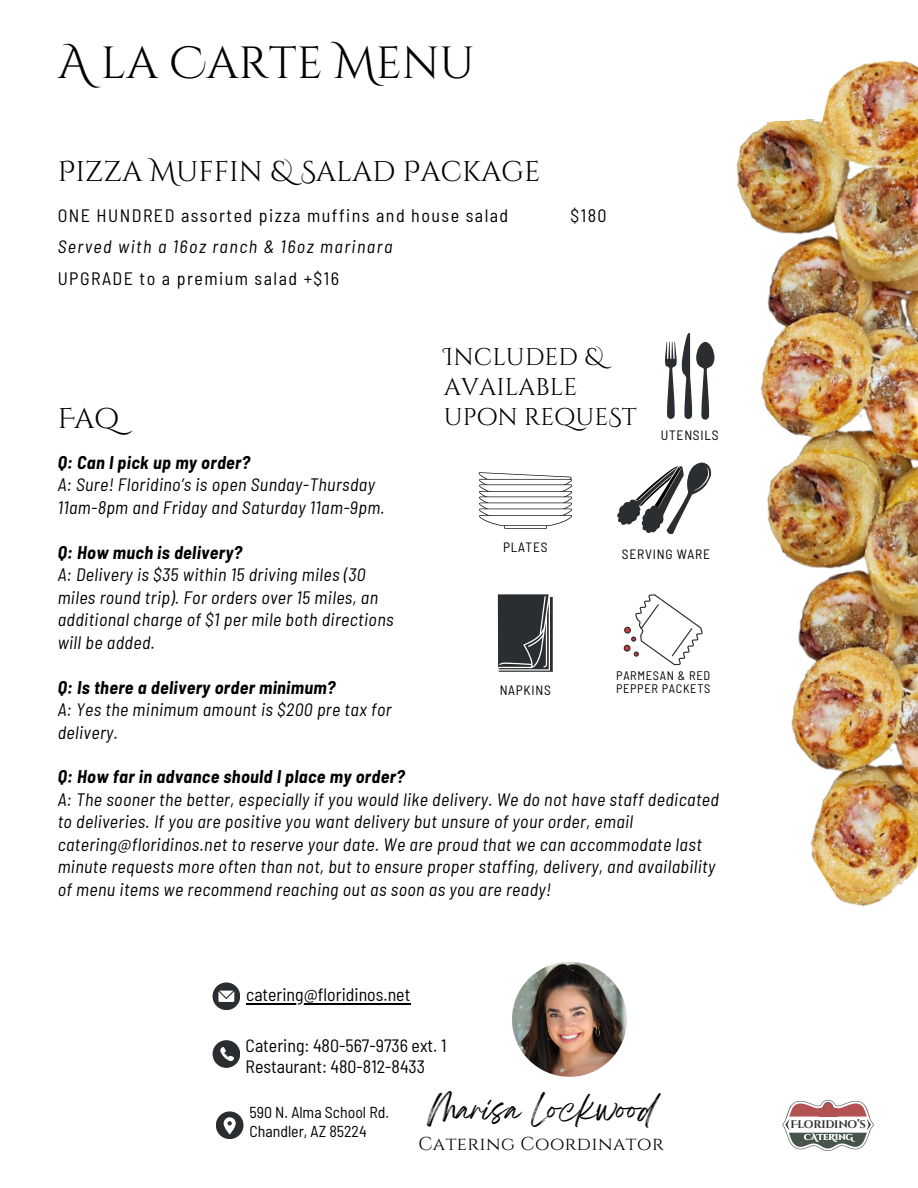
<style>
.page{position:relative;width:918px;height:1188px;background:#fff}
.page>*{position:absolute;margin:0;border:0;box-sizing:border-box;transform-origin:0 0}
.t1{font:45px "Cinzel Decorative";color:#000}
.t2{font:28.5px "Cinzel Decorative";color:#000}
.t3{font:27px "Breathing";color:#000}
.t4{font:24.15px/30.3px "Cinzel Decorative";letter-spacing:.005em;color:#000}
.t5{font:18.6px "Cinzel";letter-spacing:.02em;color:#000}
.t6{font:italic semi-condensed 18px/22.5px "Barlow";letter-spacing:.02em;color:#000}
.t7{font:italic 700 semi-condensed 18px "Barlow";letter-spacing:.02em;color:#000}
.t8{font:semi-condensed 18px "Barlow";letter-spacing:.08em;color:#000}
.t9{font:italic semi-condensed 18px "Barlow";letter-spacing:.08em;color:#000}
.t10{font:semi-condensed 17.85px "Barlow";color:#000}
.t11{font:semi-condensed 15.9px "Barlow";color:#000}
.t12{font:semi-condensed 13.5px "Barlow";letter-spacing:.055em;color:#000}
.t13{font:semi-condensed 12.45px/12.9px "Barlow";letter-spacing:.055em;color:#000}
.t14{font:700 11.1px "Cinzel Decorative";letter-spacing:-.02em;color:#000}
.t15{font:700 8.55px "Cinzel Decorative";letter-spacing:-.01em;color:#fff}
</style>
<div class="page">
<img style="left:689px;top:119px;width:229px;height:326px">
<img style="left:767px;top:445px;width:151px;height:212px">
<img style="left:791px;top:657px;width:127px;height:250px">
<img style="left:812px;top:60px;width:106px;height:154px">
<svg style="left:498px;top:594px;width:55px;height:78px;background:#474a4c"></svg>
<svg style="left:624px;top:594px;width:78px;height:71px"></svg>
<svg style="left:617px;top:462px;width:95px;height:72px"></svg>
<svg style="left:479px;top:472px;width:93px;height:56px"></svg>
<hr style="left:504px;top:525px;width:43px;height:3px;background:#000">
<svg style="left:665px;top:333px;width:49px;height:87px"></svg>
<img style="left:786px;top:1132px;width:84px;height:19px">
<svg style="left:794px;top:1133px;width:65px;height:9px"></svg>
<img style="left:791px;top:1100px;width:75px;height:17px">
<img style="left:866px;top:1107px;width:8px;height:26px">
<img style="left:782px;top:1105px;width:9px;height:28px">
<img style="left:820px;top:1109px;width:17px;height:7px">
<svg style="left:820px;top:1105px;width:16px;height:7px"></svg>
<div style="left:216px;top:1111px;width:28px;height:28px;background:#2a2e30;border-radius:50%"></div>
<svg style="left:224px;top:1117px;width:12px;height:17px"></svg>
<div style="left:213px;top:1040px;width:27px;height:28px;background:#2a2e30;border-radius:50%"></div>
<svg style="left:220px;top:1047px;width:14px;height:14px"></svg>
<div style="left:213px;top:982px;width:27px;height:28px;background:#2a2e30;border-radius:50%"></div>
<svg style="left:218px;top:991px;width:16px;height:11px"></svg>
<hr style="left:246px;top:1003px;width:164px;height:1px;background:#000">
<img style="left:512px;top:962px;width:115px;height:115px;border-radius:50%">
<p class="t1" style="left:58px;top:35px;width:419px">A LA CARTE MENU</p>
<p class="t2" style="left:58px;top:154px;width:484px">PIZZA MUFFIN &amp; SALAD PACKAGE</p>
<p class="t8" style="left:58px;top:204px;width:452px">ONE HUNDRED assorted pizza muffins and house salad</p>
<p class="t8" style="left:571px;top:204px;width:38px">$180</p>
<p class="t9" style="left:58px;top:235px;width:336px">Served with a 16oz ranch &amp; 16oz marinara</p>
<p class="t8" style="left:58px;top:267px;width:283px">UPGRADE to a premium salad +$16</p>
<p class="t4" style="left:444px;top:342px;width:194px">INCLUDED &amp;<br>AVAILABLE<br>UPON REQUEST</p>
<p class="t2" style="left:58px;top:400px;width:63px">FAQ</p>
<p class="t7" style="left:58px;top:451px;width:194px">Q: Can I pick up my order?</p>
<p class="t6" style="left:58px;top:473px;width:329px">A: Sure! Floridino’s is open Sunday-Thursday<br>11am-8pm and Friday and Saturday 11am-9pm.</p>
<p class="t7" style="left:58px;top:541px;width:186px">Q: How much is delivery?</p>
<p class="t6" style="left:58px;top:563px;width:338px">A: Delivery is $35 within 15 driving miles (30 miles round trip). For orders over 15 miles, an additional charge of $1 per mile both directions will be added.</p>
<p class="t7" style="left:58px;top:676px;width:279px">Q: Is there a delivery order minimum?</p>
<p class="t6" style="left:58px;top:698px;width:335px">A: Yes the minimum amount is $200 pre tax for delivery.</p>
<p class="t7" style="left:58px;top:765px;width:349px">Q: How far in advance should I place my order?</p>
<p class="t6" style="left:58px;top:787px;width:663px">A: The sooner the better, especially if you would like delivery. We do not have staff dedicated to deliveries. If you are positive you want delivery but unsure of your order, email catering@floridinos.net to reserve your date. We are proud that we can accommodate last minute requests more often than not, but to ensure proper staffing, delivery, and availability of menu items we recommend reaching out as soon as you are ready!</p>
<p class="t12" style="left:661px;top:426px;width:59px">UTENSILS</p>
<p class="t12" style="left:503px;top:538px;width:46px">PLATES</p>
<p class="t12" style="left:622px;top:546px;width:90px">SERVING WARE</p>
<p class="t13" style="left:616px;top:668px;width:96px">PARMESAN &amp; RED<br>PEPPER PACKETS</p>
<p class="t12" style="left:500px;top:681px;width:53px">NAPKINS</p>
<p class="t10" style="left:246px;top:984px;width:166px">catering@floridinos.net</p>
<p class="t10" style="left:246px;top:1034px;width:202px">Catering: 480-567-9736 ext. 1</p>
<p class="t10" style="left:246px;top:1055px;width:181px">Restaurant: 480-812-8433</p>
<p class="t11" style="left:249px;top:1102px;width:141px">590 N. Alma School Rd.</p>
<p class="t11" style="left:249px;top:1121px;width:119px">Chandler, AZ 85224</p>
<p class="t3" style="left:427px;top:1101px;width:229px">Marisa Lockwood</p>
<p class="t5" style="left:418px;top:1132px;width:247px">CATERING COORDINATOR</p>
<p class="t14" style="left:790px;top:1118px;width:77px">FLORIDINO’S</p>
<p class="t15" style="left:804px;top:1131px;width:50px">CATERING</p>
</div>
